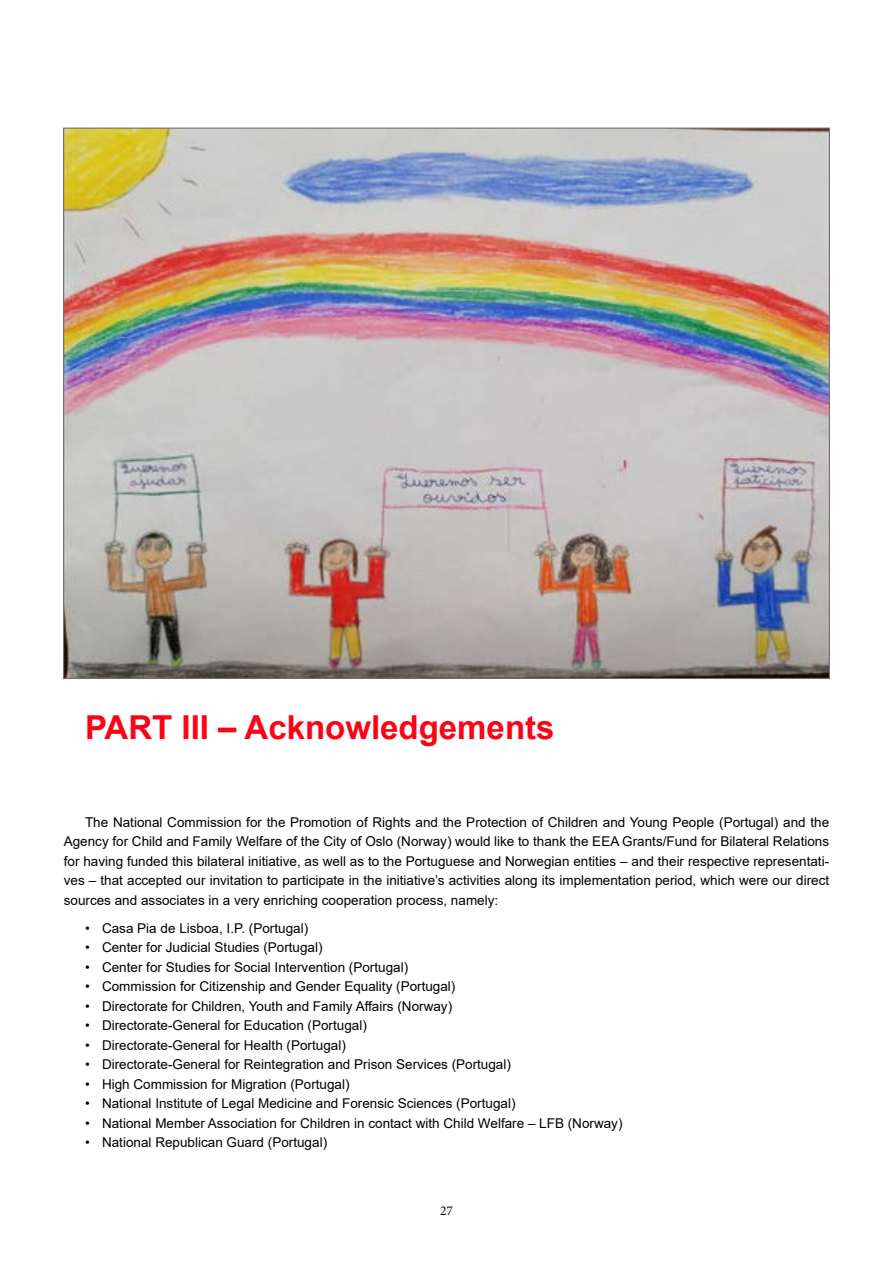
<style>
.page{position:relative;width:893px;height:1263px;background:#fff}
.page>*{position:absolute;margin:0;border:0;box-sizing:border-box;transform-origin:0 0}
.t1{font:700 33px "Arial";color:#ff0016}
.t2{font:13.5px/19.5px "Arial";color:#000;text-align:justify}
.t3{font:13.5px "Minion Pro";color:#000}
</style>
<div class="page">
<img style="left:65px;top:130px;width:763px;height:547px">
<h1 class="t1" style="left:85px;top:704px;width:471px">PART III – Acknowledgements</h1>
<p class="t2" style="left:64px;top:812px;width:767px;text-indent:21px">The National Commission for the Promotion of Rights and the Protection of Children and Young People (Portugal) and the Agency for Child and Family Welfare of the City of Oslo (Norway) would like to thank the EEA Grants/Fund for Bilateral Relations for having funded this bilateral initiative, as well as to the Portuguese and Norwegian entities – and their respective representati&shy;ves – that accepted our invitation to participate in the initiative’s activities along its implementation period, which were our direct sources and associates in a very enriching cooperation process, namely:</p>
<p class="t2" style="left:85px;top:918px;width:225px">• Casa Pia de Lisboa, I.P. (Portugal)</p>
<p class="t2" style="left:85px;top:938px;width:239px">• Center for Judicial Studies (Portugal)</p>
<p class="t2" style="left:85px;top:957px;width:325px">• Center for Studies for Social Intervention (Portugal)</p>
<p class="t2" style="left:85px;top:977px;width:372px">• Commission for Citizenship and Gender Equality (Portugal)</p>
<p class="t2" style="left:85px;top:996px;width:369px">• Directorate for Children, Youth and Family Affairs (Norway)</p>
<p class="t2" style="left:85px;top:1016px;width:283px">• Directorate-General for Education (Portugal)</p>
<p class="t2" style="left:85px;top:1035px;width:262px">• Directorate-General for Health (Portugal)</p>
<p class="t2" style="left:85px;top:1055px;width:427px">• Directorate-General for Reintegration and Prison Services (Portugal)</p>
<p class="t2" style="left:85px;top:1074px;width:266px">• High Commission for Migration (Portugal)</p>
<p class="t2" style="left:85px;top:1094px;width:432px">• National Institute of Legal Medicine and Forensic Sciences (Portugal)</p>
<p class="t2" style="left:85px;top:1113px;width:539px">• National Member Association for Children in contact with Child Welfare – LFB (Norway)</p>
<p class="t2" style="left:85px;top:1133px;width:244px">• National Republican Guard (Portugal)</p>
<p class="t3" style="left:440px;top:1201px;width:14px">27</p>
</div>
